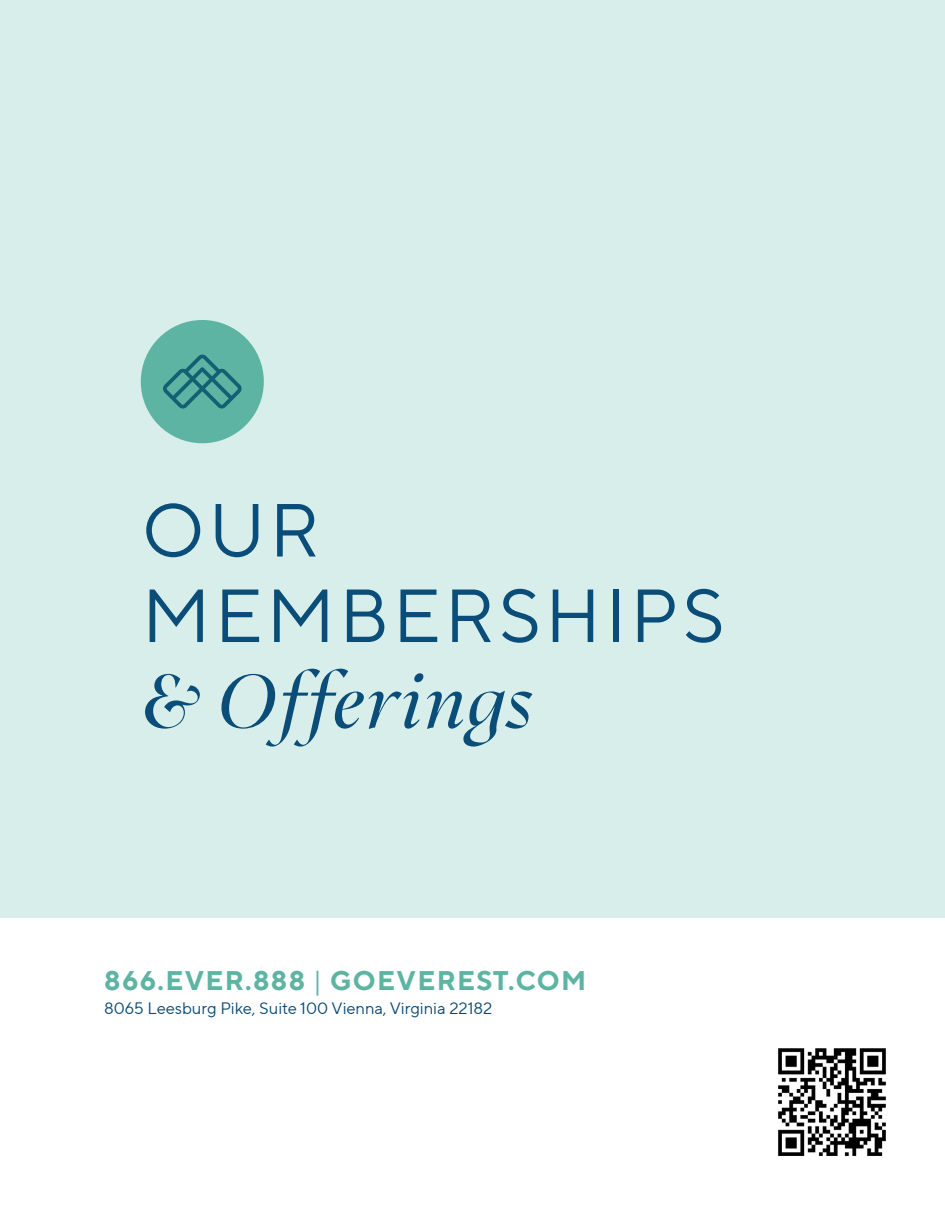
<style>
.page{position:relative;width:945px;height:1215px;background:#fff}
.page>*{position:absolute;margin:0;border:0;box-sizing:border-box;transform-origin:0 0}
.t1{font:75px/85.5px "TT Norms Pro";letter-spacing:.05em;color:#0a4d79}
.t2{font:italic 75px "Novela Display";letter-spacing:.02em;color:#0a4d79}
.t3{font:700 27px "TT Norms Pro";letter-spacing:.05em;color:#5eb4a2}
.t4{font:16.5px "TT Norms Pro";color:#074772}
.s1{font-weight:400}
</style>
<div class="page">
<div style="left:0;top:0;width:945px;height:918px;background:#d8eeeb"></div>
<div style="left:141px;top:320px;width:123px;height:123px;background:#5eb4a2;border-radius:50%"></div>
<svg style="left:163px;top:354px;width:79px;height:55px"></svg>
<img style="left:778px;top:1048px;width:108px;height:108px">
<h1 class="t1" style="left:142px;top:485px;width:585px">OUR<br>MEMBERSHIPS</h1>
<h1 class="t2" style="left:142px;top:655px;width:393px">&amp; Offerings</h1>
<h2 class="t3" style="left:104px;top:963px;width:484px">866.EVER.888 <span class="s1">|</span> GOEVEREST.COM</h2>
<p class="t4" style="left:104px;top:997px;width:390px">8065 Leesburg Pike, Suite 100 Vienna, Virginia 22182</p>
</div>
